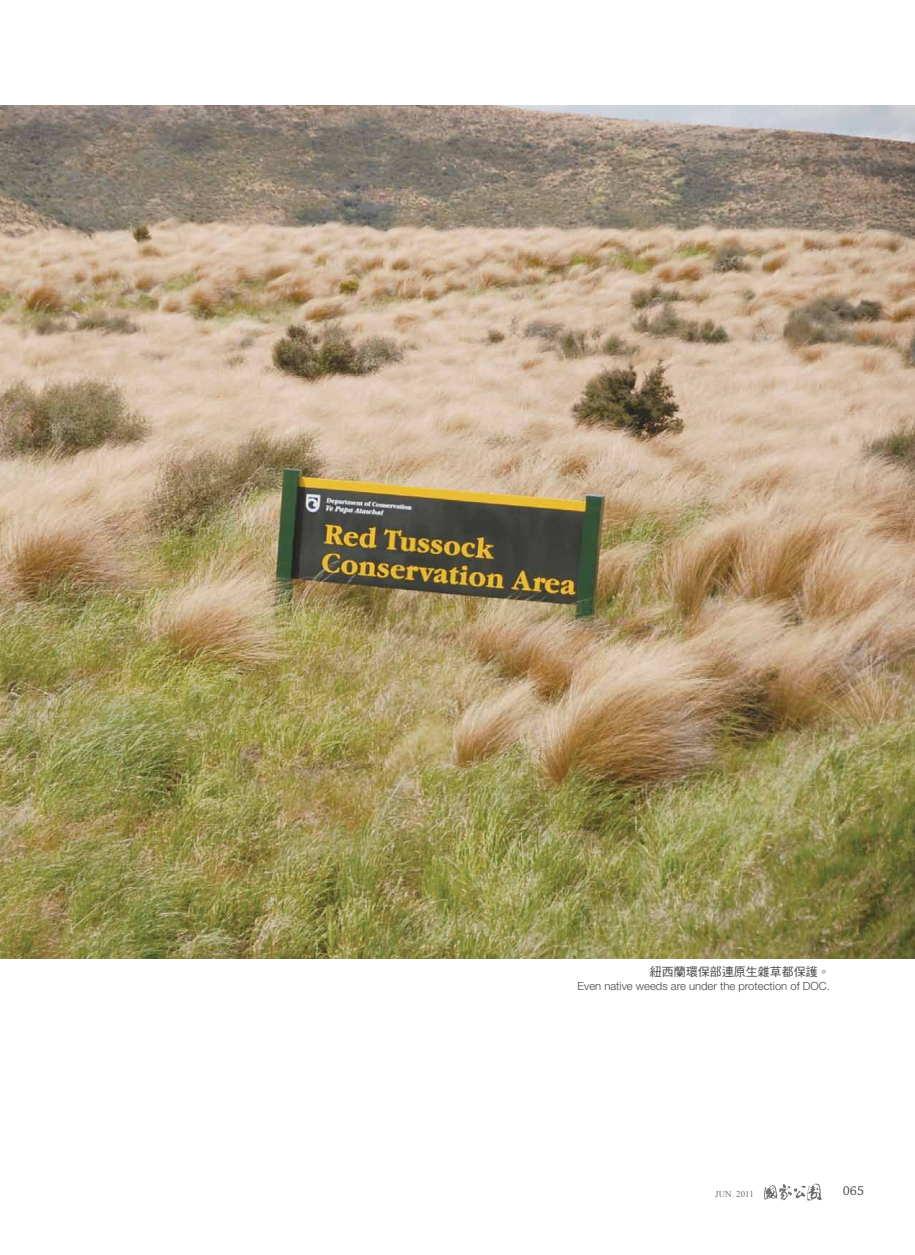
<style>
.page{position:relative;width:915px;height:1255px;background:#fff}
.page>*{position:absolute;margin:0;border:0;box-sizing:border-box;transform-origin:0 0}
.t1{font:13.5px "Chaparral Pro";color:#454547}
.t2{font:12px "DF Hei Std W5";color:#454547}
.t3{font:300 11.25px "Helvetica Neue LT Std";color:#454547}
.t4{font:9px "Times New Roman";color:#6d6e71}
</style>
<div class="page">
<img style="left:0;top:106px;width:914px;height:852px">
<svg style="left:764px;top:1183px;width:57px;height:17px"></svg>
<p class="t2" style="left:649px;top:965px;width:181px">紐西蘭環保部連原生雜草都保護。</p>
<p class="t3" style="left:577px;top:978px;width:254px">Even native weeds are under the protection of DOC.</p>
<p class="t4" style="left:715px;top:1188px;width:40px">JUN. 2011</p>
<p class="t1" style="left:842px;top:1183px;width:23px">065</p>
</div>
